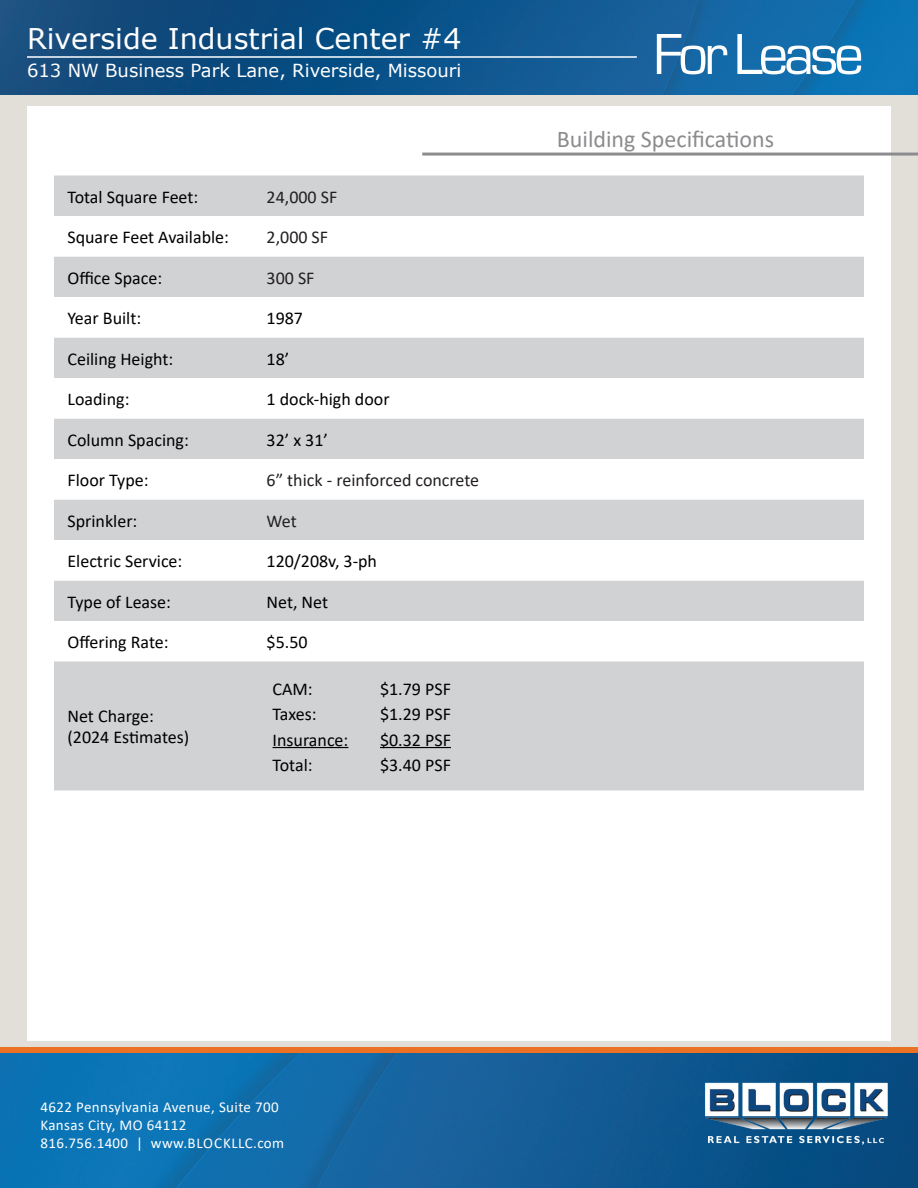
<style>
.page{position:relative;width:918px;height:1188px;background:#fff}
.page>*{position:absolute;margin:0;border:0;box-sizing:border-box;transform-origin:0 0}
.t1{font:60px "Eurostile";letter-spacing:-.075em;color:#fff}
.t2{font:28.5px "Verdana";color:#fff}
.t3{font:24px "Calibri";color:#8c8c8f}
.BRES_Body_Copy{font:18px "Calibri";color:#000}
.t4{font:18px "Calibri";color:#231f20}
.t5{font:18px "Verdana";color:#fff}
.t6{font:15px/18px "Calibri";letter-spacing:.025em;color:#fff}
</style>
<div class="page">
<div style="left:0;top:93px;width:918px;height:978px;background:#e2dfd9"></div>
<img style="left:0;top:1053px;width:918px;height:135px">
<img style="left:701px;top:1073px;width:190px;height:75px">
<div style="left:0;top:1047px;width:918px;height:6px;background:#eb7125"></div>
<img style="left:0;top:0;width:918px;height:94px">
<hr style="left:27px;top:56px;width:610px;height:2px;background:#fff">
<div style="left:27px;top:107px;width:864px;height:934px;background:#fff"></div>
<hr style="left:422px;top:153px;width:496px;height:3px;background:#8c8c8f">
<div style="left:54px;top:176px;width:810px;height:40px;background:#d1d2d4"></div>
<svg style="left:54px;top:256px;width:810px;height:406px;fill:#d1d2d4"></svg>
<svg style="left:54px;top:540px;width:810px;height:40px"></svg>
<div style="left:54px;top:662px;width:810px;height:128px;background:#d1d2d4"></div>
<hr style="left:273px;top:747px;width:75px;height:1px;background:#000">
<hr style="left:380px;top:747px;width:71px;height:1px;background:#000">
<h2 class="t2" style="left:27px;top:19px;width:436px">Riverside Industrial Center #4</h2>
<p class="t5" style="left:27px;top:58px;width:436px">613 NW Business Park Lane, Riverside, Missouri</p>
<p class="BRES_Body_Copy" style="left:68px;top:184px;width:132px">Total Square Feet:</p>
<p class="t4" style="left:267px;top:184px;width:72px">24,000 SF</p>
<p class="BRES_Body_Copy" style="left:68px;top:225px;width:163px">Square Feet Available:</p>
<p class="t4" style="left:267px;top:225px;width:63px">2,000 SF</p>
<p class="BRES_Body_Copy" style="left:68px;top:265px;width:96px">Office Space:</p>
<p class="t4" style="left:267px;top:265px;width:49px">300 SF</p>
<p class="BRES_Body_Copy" style="left:68px;top:306px;width:75px">Year Built:</p>
<p class="BRES_Body_Copy" style="left:267px;top:306px;width:38px">1987</p>
<p class="BRES_Body_Copy" style="left:68px;top:346px;width:107px">Ceiling Height:</p>
<p class="BRES_Body_Copy" style="left:267px;top:346px;width:24px">18’</p>
<p class="BRES_Body_Copy" style="left:68px;top:387px;width:63px">Loading:</p>
<p class="BRES_Body_Copy" style="left:267px;top:387px;width:125px">1 dock-high door</p>
<p class="BRES_Body_Copy" style="left:68px;top:427px;width:123px">Column Spacing:</p>
<p class="BRES_Body_Copy" style="left:267px;top:427px;width:63px">32’ x 31’</p>
<p class="BRES_Body_Copy" style="left:68px;top:468px;width:83px">Floor Type:</p>
<p class="t4" style="left:267px;top:468px;width:214px">6” thick - reinforced concrete</p>
<p class="BRES_Body_Copy" style="left:68px;top:508px;width:71px">Sprinkler:</p>
<p class="t4" style="left:267px;top:508px;width:32px">Wet</p>
<p class="BRES_Body_Copy" style="left:68px;top:549px;width:116px">Electric Service:</p>
<p class="BRES_Body_Copy" style="left:267px;top:549px;width:112px">120/208v, 3-ph</p>
<p class="BRES_Body_Copy" style="left:68px;top:589px;width:105px">Type of Lease:</p>
<p class="BRES_Body_Copy" style="left:267px;top:589px;width:63px">Net, Net</p>
<p class="BRES_Body_Copy" style="left:68px;top:630px;width:103px">Offering Rate:</p>
<p class="BRES_Body_Copy" style="left:267px;top:630px;width:43px">$5.50</p>
<p class="BRES_Body_Copy" style="left:68px;top:704px;width:88px">Net Charge:</p>
<p class="BRES_Body_Copy" style="left:68px;top:725px;width:123px">(2024 Estimates)</p>
<p class="BRES_Body_Copy" style="left:273px;top:676px;width:42px">CAM:</p>
<p class="BRES_Body_Copy" style="left:380px;top:676px;width:72px">$1.79 PSF</p>
<p class="BRES_Body_Copy" style="left:273px;top:702px;width:45px">Taxes:</p>
<p class="BRES_Body_Copy" style="left:380px;top:702px;width:72px">$1.29 PSF</p>
<p class="BRES_Body_Copy" style="left:273px;top:727px;width:77px">Insurance:</p>
<p class="BRES_Body_Copy" style="left:380px;top:727px;width:72px">$0.32 PSF</p>
<p class="BRES_Body_Copy" style="left:273px;top:753px;width:42px">Total:</p>
<p class="BRES_Body_Copy" style="left:380px;top:753px;width:72px">$3.40 PSF</p>
<h1 class="t1" style="left:653px;top:22px;width:212px">For Lease</h1>
<p class="t3" style="left:557px;top:122px;width:219px">Building Specifications</p>
<p class="t6" style="left:40px;top:1097px;width:245px">4622 Pennsylvania Avenue, Suite 700<br>Kansas City, MO 64112<br>816.756.1400 | www.BLOCKLLC.com</p>
</div>
